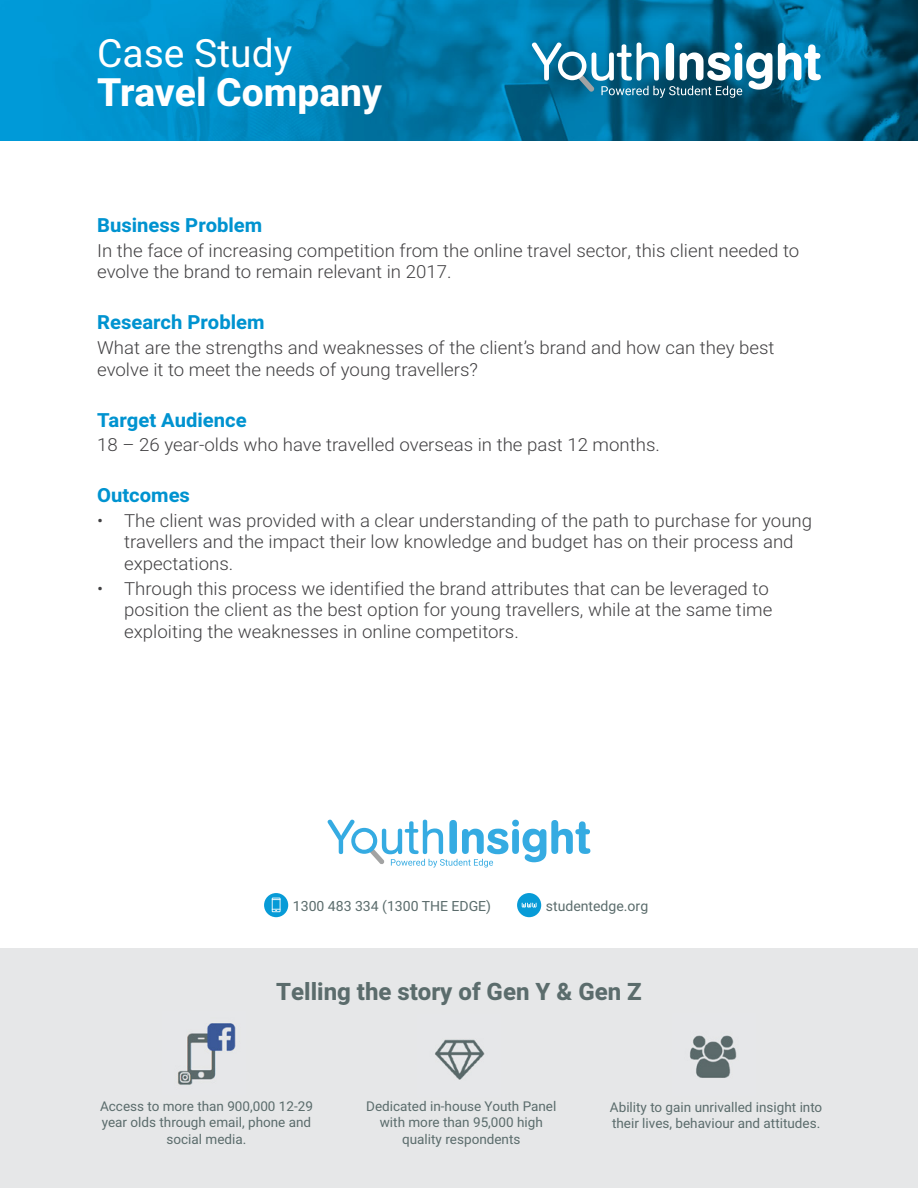
<style>
.page{position:relative;width:918px;height:1188px;background:#fff}
.page>*{position:absolute;margin:0;border:0;box-sizing:border-box;transform-origin:0 0}
.t1{font:800 39px "Heebo";color:#fff}
.t2{font:39px "Heebo";color:#fff}
.t3{font:800 24px "Heebo";color:#5b6c6c}
.t4{font:700 19.5px "Heebo";color:#0093d0;scale:1.04 1}
.t5{font:300 18px/21.6px "Heebo";color:#414042;scale:1.04 1}
.t6{font:14.1px "Heebo";color:#5b6c6c}
.t7{font:13.5px/16.2px "Heebo";color:#5b6c6c;text-align:center}
</style>
<div class="page">
<div style="left:0;top:949px;width:918px;height:239px;background:#e6e7e8"></div>
<div style="left:264px;top:893px;width:24px;height:24px;background:#079bd7;border-radius:50%"></div>
<svg style="left:272px;top:898px;width:9px;height:14px"></svg>
<div style="left:517px;top:893px;width:24px;height:24px;background:#079bd7;border-radius:50%"></div>
<svg style="left:522px;top:903px;width:15px;height:5px"></svg>
<img style="left:0;top:0;width:918px;height:140px">
<svg style="left:778px;top:43px;width:43px;height:37px"></svg>
<svg style="left:532px;top:43px;width:240px;height:55px"></svg>
<img style="left:177px;top:1023px;width:59px;height:62px">
<img style="left:435px;top:1039px;width:50px;height:41px">
<img style="left:690px;top:1035px;width:47px;height:43px">
<svg style="left:328px;top:820px;width:262px;height:48px"></svg>
<h1 class="t2" style="left:97px;top:26px;width:196px">Case Study</h1>
<h1 class="t1" style="left:97px;top:65px;width:286px">Travel Company</h1>
<p class="t4" style="left:97px;top:212px;width:160px">Business Problem</p>
<p class="t5" style="left:97px;top:239px;width:677px">In the face of increasing competition from the online travel sector, this client needed to evolve the brand to remain relevant in 2017.</p>
<p class="t4" style="left:97px;top:309px;width:162px">Research Problem</p>
<p class="t5" style="left:97px;top:337px;width:653px">What are the strengths and weaknesses of the client’s brand and how can they best evolve it to meet the needs of young travellers?</p>
<p class="t4" style="left:97px;top:406px;width:145px">Target Audience</p>
<p class="t5" style="left:97px;top:434px;width:543px">18 – 26 year-olds who have travelled overseas in the past 12 months.</p>
<p class="t4" style="left:97px;top:482px;width:91px">Outcomes</p>
<p class="t5" style="left:124px;top:509px;width:663px;text-indent:-27px">• The client was provided with a clear understanding of the path to purchase for young travellers and the impact their low knowledge and budget has on their process and expectations.</p>
<p class="t5" style="left:124px;top:577px;width:625px;text-indent:-27px">• Through this process we identified the brand attributes that can be leveraged to position the client as the best option for young travellers, while at the same time exploiting the weaknesses in online competitors.</p>
<p class="t6" style="left:293px;top:897px;width:200px">1300 483 334 (1300 THE EDGE)</p>
<p class="t6" style="left:546px;top:897px;width:104px">studentedge.org</p>
<h2 class="t3" style="left:276px;top:975px;width:367px">Telling the story of Gen Y &amp; Gen Z</h2>
<p class="t7" style="left:100px;top:1098px;width:214px">Access to more than 900,000 12-29 year olds through email, phone and social media.</p>
<p class="t7" style="left:366px;top:1098px;width:192px">Dedicated in-house Youth Panel with more than 95,000 high quality respondents</p>
<p class="t7" style="left:610px;top:1099px;width:214px;text-align:left">Ability to gain unrivalled insight into their lives, behaviour and attitudes.</p>
</div>
